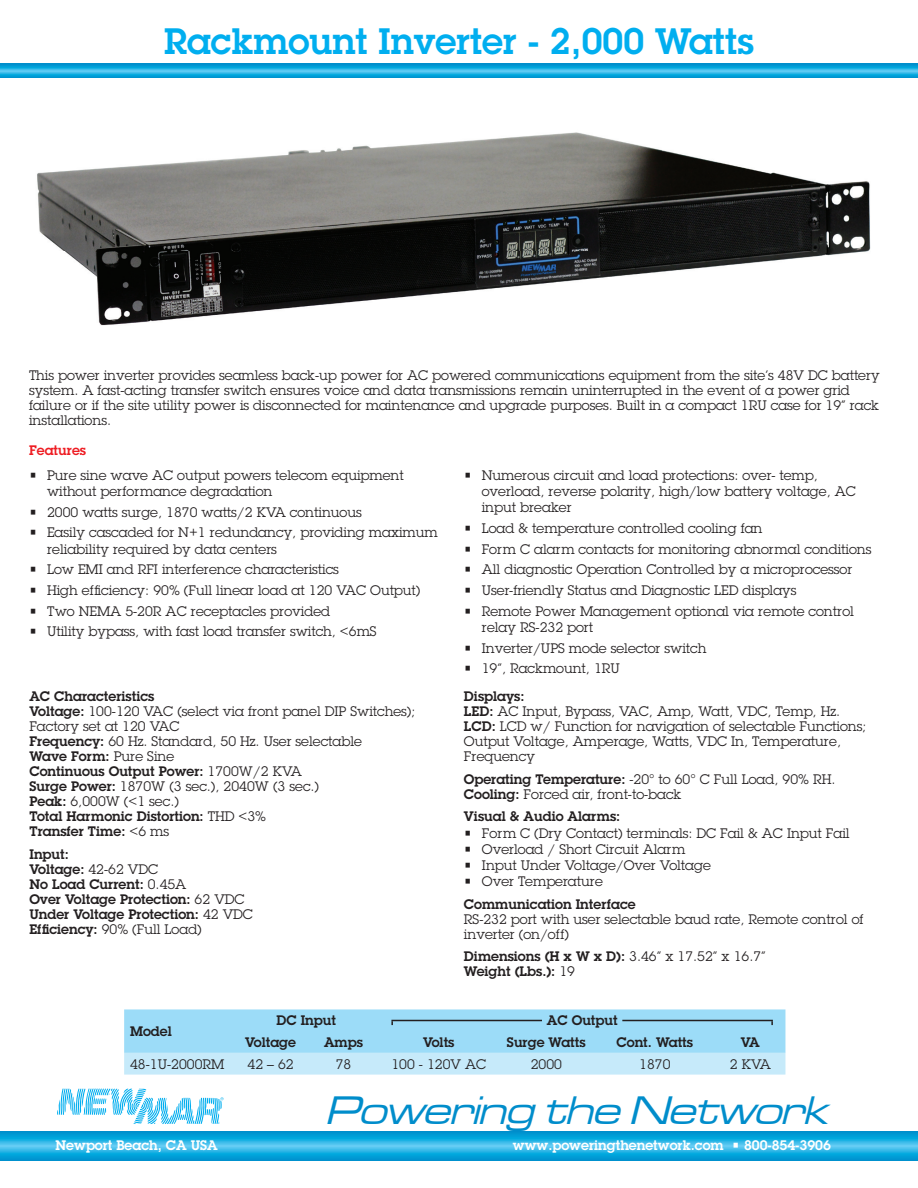
<style>
.page{position:relative;width:918px;height:1188px;background:#fff}
.page>*{position:absolute;margin:0;border:0;box-sizing:border-box;transform-origin:0 0}
.t1{font:italic 41.1px "Microgramma D Medi Exte";color:#008dcb}
.t2{font:600 36px "Lubalin Graph Std";color:#00aeef}
.t3{font:13.5px/15px "Lubalin Graph Std";color:#231f20}
.t4{font:600 13.5px/15px "Lubalin Graph Std";color:#231f20}
.t5{font:600 13.5px "Lubalin Graph Std";color:#fff}
.t6{font:600 13.5px "Lubalin Graph Std";color:#ee1d23}
.s1{font-weight:600}
.s2{font-weight:400}
</style>
<div class="page">
<svg style="left:0;top:64px;width:869px;height:14px;background:#1baadf"></svg>
<svg style="left:0;top:1131px;width:864px;height:30px;background:#1cabdf"></svg>
<svg style="left:57px;top:1088px;width:167px;height:36px"></svg>
<svg style="left:869px;top:64px;width:49px;height:14px"></svg>
<svg style="left:864px;top:1131px;width:54px;height:30px;background:#1cabdf"></svg>
<img style="left:37px;top:132px;width:834px;height:194px">
<svg style="left:124px;top:1009px;width:661px;height:66px;background:#a9dff6"></svg>
<h2 class="t2" style="left:164px;top:17px;width:591px">Rackmount Inverter - 2,000 Watts</h2>
<p class="t3" style="left:29px;top:367px;width:852px">This power inverter provides seamless back-up power for AC powered communications equipment from the site’s 48V DC battery system. A fast-acting transfer switch ensures voice and data transmissions remain uninterrupted in the event of a power grid failure or if the site utility power is disconnected for maintenance and upgrade purposes. Built in a compact 1RU case for 19” rack installations.</p>
<p class="t6" style="left:29px;top:441px;width:59px">Features</p>
<p class="t3" style="left:47px;top:467px;width:358px;line-height:16.2px;text-indent:-18px">• Pure sine wave AC output powers telecom equipment without performance degradation</p>
<p class="t3" style="left:29px;top:504px;width:334px">• 2000 watts surge, 1870 watts/2 KVA continuous</p>
<p class="t3" style="left:47px;top:524px;width:392px;line-height:16.2px;text-indent:-18px">• Easily cascaded for N+1 redundancy, providing maximum reliability required by data centers</p>
<p class="t3" style="left:29px;top:562px;width:311px">• Low EMI and RFI interference characteristics</p>
<p class="t3" style="left:29px;top:583px;width:393px">• High efficiency: 90% (Full linear load at 120 VAC Output)</p>
<p class="t3" style="left:29px;top:603px;width:303px">• Two NEMA 5-20R AC receptacles provided</p>
<p class="t3" style="left:29px;top:624px;width:349px">• Utility bypass, with fast load transfer switch, &lt;6mS</p>
<p class="t3" style="left:482px;top:467px;width:376px;line-height:16.2px;text-indent:-18px">• Numerous circuit and load protections: over- temp, overload, reverse polarity, high/low battery voltage, AC input breaker</p>
<p class="t3" style="left:464px;top:520px;width:300px">• Load &amp; temperature controlled cooling fan</p>
<p class="t3" style="left:464px;top:541px;width:409px">• Form C alarm contacts for monitoring abnormal conditions</p>
<p class="t3" style="left:464px;top:562px;width:390px">• All diagnostic Operation Controlled by a microprocessor</p>
<p class="t3" style="left:464px;top:583px;width:334px">• User-friendly Status and Diagnostic LED displays</p>
<p class="t3" style="left:482px;top:603px;width:374px;line-height:16.2px;text-indent:-18px">• Remote Power Management optional via remote control relay RS-232 port</p>
<p class="t3" style="left:464px;top:640px;width:244px">• Inverter/UPS mode selector switch</p>
<p class="t3" style="left:464px;top:661px;width:158px">• 19”, Rackmount, 1RU</p>
<p class="t3" style="left:29px;top:689px;width:388px"><span class="s1">AC Characteristics<br>Voltage:</span> 100-120 VAC (select via front panel DIP Switches); Factory set at 120 VAC<br><span class="s1">Frequency:</span> 60 Hz. Standard, 50 Hz. User selectable<br><span class="s1">Wave Form:</span> Pure Sine<br><span class="s1">Continuous Output Power:</span> 1700W/2 KVA<br><span class="s1">Surge Power:</span> 1870W (3 sec.), 2040W (3 sec.)<br><span class="s1">Peak:</span> 6,000W (&lt;1 sec.)<br><span class="s1">Total Harmonic Distortion:</span> THD &lt;3%<br><span class="s1">Transfer Time:</span> &lt;6 ms</p>
<p class="t4" style="left:29px;top:846px;width:225px">Input:<br>Voltage: <span class="s2">42-62 VDC<br></span>No Load Current: <span class="s2">0.45A<br></span>Over Voltage Protection: <span class="s2">62 VDC<br></span>Under Voltage Protection: <span class="s2">42 VDC<br></span>Efficiency: <span class="s2">90% (Full Load)</span></p>
<p class="t3" style="left:464px;top:689px;width:404px"><span class="s1">Displays:<br>LED:</span> AC Input, Bypass, VAC, Amp, Watt, VDC, Temp, Hz.<br><span class="s1">LCD:</span> LCD w/ Function for navigation of selectable Functions; Output Voltage, Amperage, Watts, VDC In, Temperature, Frequency</p>
<p class="t3" style="left:464px;top:772px;width:373px"><span class="s1">Operating Temperature:</span> -20° to 60° C Full Load, 90% RH.<br><span class="s1">Cooling:</span> Forced air, front-to-back</p>
<p class="t4" style="left:464px;top:809px;width:158px">Visual &amp; Audio Alarms:</p>
<p class="t3" style="left:464px;top:825px;width:387px">• Form C (Dry Contact) terminals: DC Fail &amp; AC Input Fail</p>
<p class="t3" style="left:464px;top:841px;width:223px">• Overload / Short Circuit Alarm</p>
<p class="t3" style="left:464px;top:858px;width:248px">• Input Under Voltage/Over Voltage</p>
<p class="t3" style="left:464px;top:874px;width:140px">• Over Temperature</p>
<p class="t4" style="left:464px;top:896px;width:173px">Communication Interface</p>
<p class="t3" style="left:464px;top:911px;width:401px">RS-232 port with user selectable baud rate, Remote control of inverter (on/off)</p>
<p class="t4" style="left:464px;top:949px;width:303px">Dimensions (H x W x D): <span class="s2">3.46” x 17.52” x 16.7”<br></span>Weight (Lbs.): <span class="s2">19</span></p>
<p class="t4" style="left:130px;top:1024px;width:43px">Model</p>
<p class="t4" style="left:276px;top:1013px;width:61px">DC Input</p>
<p class="t4" style="left:547px;top:1013px;width:72px">AC Output</p>
<p class="t4" style="left:245px;top:1034px;width:52px">Voltage</p>
<p class="t4" style="left:324px;top:1034px;width:40px">Amps</p>
<p class="t4" style="left:423px;top:1034px;width:33px">Volts</p>
<p class="t4" style="left:507px;top:1034px;width:80px">Surge Watts</p>
<p class="t4" style="left:617px;top:1034px;width:78px">Cont. Watts</p>
<p class="t4" style="left:741px;top:1034px;width:20px">VA</p>
<p class="t3" style="left:130px;top:1056px;width:96px">48-1U-2000RM</p>
<p class="t3" style="left:248px;top:1056px;width:48px">42 – 62</p>
<p class="t3" style="left:336px;top:1056px;width:17px">78</p>
<p class="t3" style="left:391px;top:1056px;width:96px">100 - 120V AC</p>
<p class="t3" style="left:531px;top:1056px;width:33px">2000</p>
<p class="t3" style="left:639px;top:1056px;width:33px">1870</p>
<p class="t3" style="left:730px;top:1056px;width:43px">2 KVA</p>
<h1 class="t1" style="left:325px;top:1084px;width:516px">Powering the Network</h1>
<p class="t5" style="left:56px;top:1136px;width:164px">Newport Beach, CA USA</p>
<p class="t5" style="left:513px;top:1136px;width:320px">www.poweringthenetwork.com • 800-854-3906</p>
</div>
